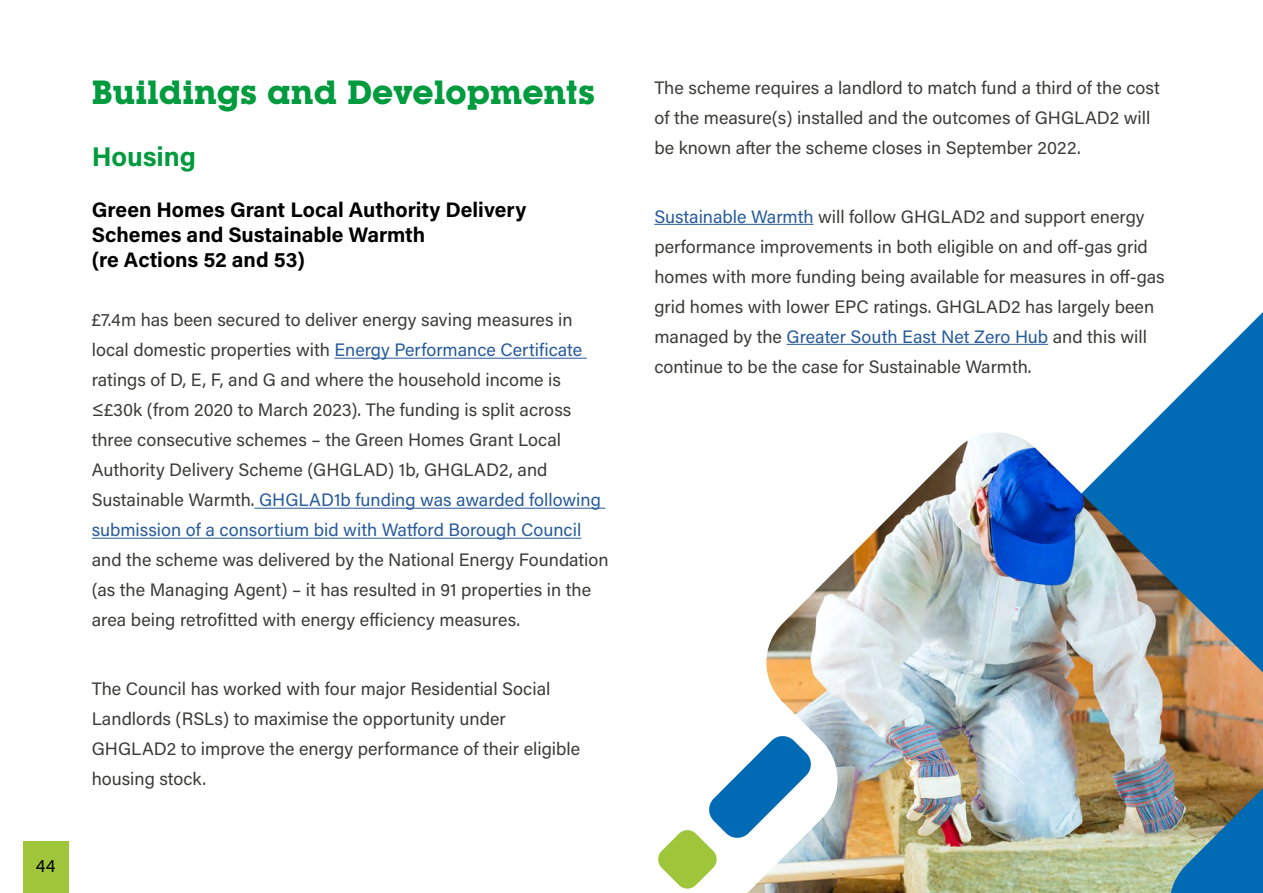
<style>
.page{position:relative;width:1263px;height:893px;background:#fff}
.page>*{position:absolute;margin:0;border:0;box-sizing:border-box;transform-origin:0 0}
.Heading_2{font:700 33px "Lubalin Graph IT Cby BT";color:#009b3e}
.Body_text{font:700 27px "Acumin Pro";color:#009b3e}
.Heading_3{font:700 21px/25.2px "Acumin Pro";color:#000}
.Body_text-2{font:18px/30px "Acumin Pro";color:#3c3c3b}
.t1{font:18px "Acumin Pro";color:#000}
.s1{color:#275b9b}
</style>
<div class="page">
<div style="left:23px;top:842px;width:45px;height:51px;background:#9fc63b"></div>
<svg style="left:943px;top:312px;width:320px;height:120px"></svg>
<img style="left:747px;top:432px;width:516px;height:461px">
<svg style="left:658px;top:734px;width:154px;height:156px"></svg>
<hr style="left:334px;top:358px;width:253px;height:1px;background:#275b9b">
<hr style="left:254px;top:508px;width:351px;height:1px;background:#275b9b">
<hr style="left:92px;top:538px;width:489px;height:1px;background:#275b9b">
<hr style="left:654px;top:224px;width:159px;height:1px;background:#275b9b">
<hr style="left:786px;top:344px;width:262px;height:1px;background:#275b9b">
<p class="t1" style="left:36px;top:853px;width:21px">44</p>
<p class="Heading_2" style="left:92px;top:72px;width:505px">Buildings and Developments</p>
<p class="Body_text" style="left:92px;top:138px;width:106px">Housing</p>
<p class="Heading_3" style="left:92px;top:196px;width:436px">Green Homes Grant Local Authority Delivery<br>Schemes and Sustainable Warmth<br>(re Actions 52 and 53)</p>
<p class="Body_text-2" style="left:92px;top:304px;width:518px">£7.4m has been secured to deliver energy saving measures in local domestic properties with <span class="s1">Energy Performance Certificate </span>ratings of D, E, F, and G and where the household income is ≤£30k (from 2020 to March 2023). The funding is split across three consecutive schemes – the Green Homes Grant Local Authority Delivery Scheme (GHGLAD) 1b, GHGLAD2, and Sustainable Warmth. <span class="s1">GHGLAD1b funding was awarded following submission of a consortium bid with Watford Borough Council </span>and the scheme was delivered by the National Energy Foundation (as the Managing Agent) – it has resulted in 91 properties in the area being retrofitted with energy efficiency measures.</p>
<p class="Body_text-2" style="left:92px;top:673px;width:490px">The Council has worked with four major Residential Social Landlords (RSLs) to maximise the opportunity under GHGLAD2 to improve the energy performance of their eligible housing stock.</p>
<p class="Body_text-2" style="left:654px;top:72px;width:507px">The scheme requires a landlord to match fund a third of the cost of the measure(s) installed and the outcomes of GHGLAD2 will be known after the scheme closes in September 2022.</p>
<p class="Body_text-2" style="left:654px;top:201px;width:512px"><span class="s1">Sustainable Warmth</span> will follow GHGLAD2 and support energy performance improvements in both eligible on and off-gas grid homes with more funding being available for measures in off-gas grid homes with lower EPC ratings. GHGLAD2 has largely been managed by the <span class="s1">Greater South East Net Zero Hub</span> and this will continue to be the case for Sustainable Warmth.</p>
</div>
